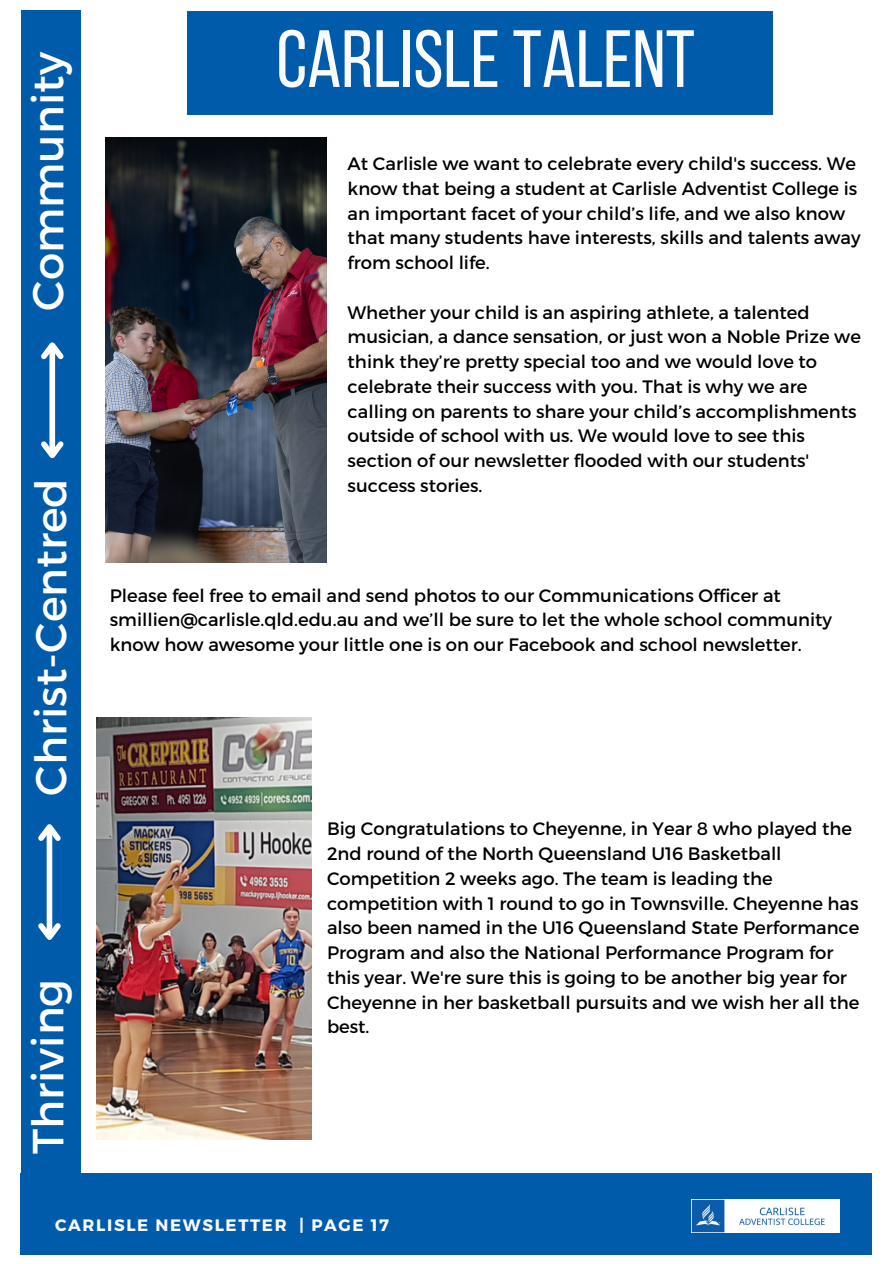
<style>
.page{position:relative;width:893px;height:1264px;background:#fff}
.page>*{position:absolute;margin:0;border:0;box-sizing:border-box;transform-origin:0 0}
.t1{font:80.85px "Bebas Neue";color:#fafafa}
.t2{font:43.5px "Montserrat";color:#fff}
.t3{font:18px/24.8px "Montserrat";color:#000}
.t4{font:700 16.5px "Montserrat";letter-spacing:.1em;color:#fafafa}
</style>
<div class="page">
<div style="left:21px;top:1173px;width:851px;height:80px;background:#005cab"></div>
<img style="left:691px;top:1199px;width:148px;height:33px">
<div style="left:21px;top:10px;width:60px;height:1162px;background:#005cab"></div>
<div style="left:49px;top:345px;width:6px;height:110px;background:#fff"></div>
<svg style="left:41px;top:436px;width:23px;height:23px"></svg>
<svg style="left:41px;top:342px;width:23px;height:22px"></svg>
<div style="left:47px;top:827px;width:5px;height:110px;background:#fff"></div>
<svg style="left:38px;top:918px;width:23px;height:22px"></svg>
<svg style="left:38px;top:824px;width:23px;height:22px"></svg>
<img style="left:96px;top:717px;width:215px;height:422px">
<img style="left:105px;top:137px;width:221px;height:425px">
<div style="left:187px;top:11px;width:585px;height:104px;background:#005cab"></div>
<h2 class="t2" style="left:20px;top:311px;width:260px;rotate:-90deg">Community</h2>
<h2 class="t2" style="left:23px;top:795px;width:319px;rotate:-90deg">Christ-Centred</h2>
<h2 class="t2" style="left:20px;top:1154px;width:177px;rotate:-90deg">Thriving</h2>
<h1 class="t1" style="left:276px;top:26px;width:420px">CARLISLETALENT</h1>
<p class="t3" style="left:347px;top:150px;width:514px">At Carlisle we want to celebrate every child's success. We know that being a student at Carlisle Adventist College is an important facet of your child’s life, and we also know that many students have interests, skills and talents away from school life.</p>
<p class="t3" style="left:347px;top:299px;width:514px">Whether your child is an aspiring athlete, a talented musician, a dance sensation, or just won a Noble Prize we think they’re pretty special too and we would love to celebrate their success with you. That is why we are calling on parents to share your child’s accomplishments outside of school with us. We would love to see this section of our newsletter flooded with our students' success stories.</p>
<p class="t3" style="left:563px;top:200px;width:5px">.</p>
<p class="t3" style="left:110px;top:582px;width:723px">Please feel free to email and send photos to our Communications Officer at smillien@carlisle.qld.edu.au and we’ll be sure to let the whole school community know how awesome your little one is on our Facebook and school newsletter.</p>
<p class="t3" style="left:327px;top:815px;width:534px">Big Congratulations to Cheyenne, in Year 8 who played the 2nd round of the North Queensland U16 Basketball Competition 2 weeks ago. The team is leading the competition with 1 round to go in Townsville. Cheyenne has also been named in the U16 Queensland State Performance Program and also the National Performance Program for this year. We're sure this is going to be another big year for Cheyenne in her basketball pursuits and we wish her all the best.</p>
<p class="t4" style="left:55px;top:1214px;width:335px">CARLISLE NEWSLETTER | PAGE 17</p>
</div>
